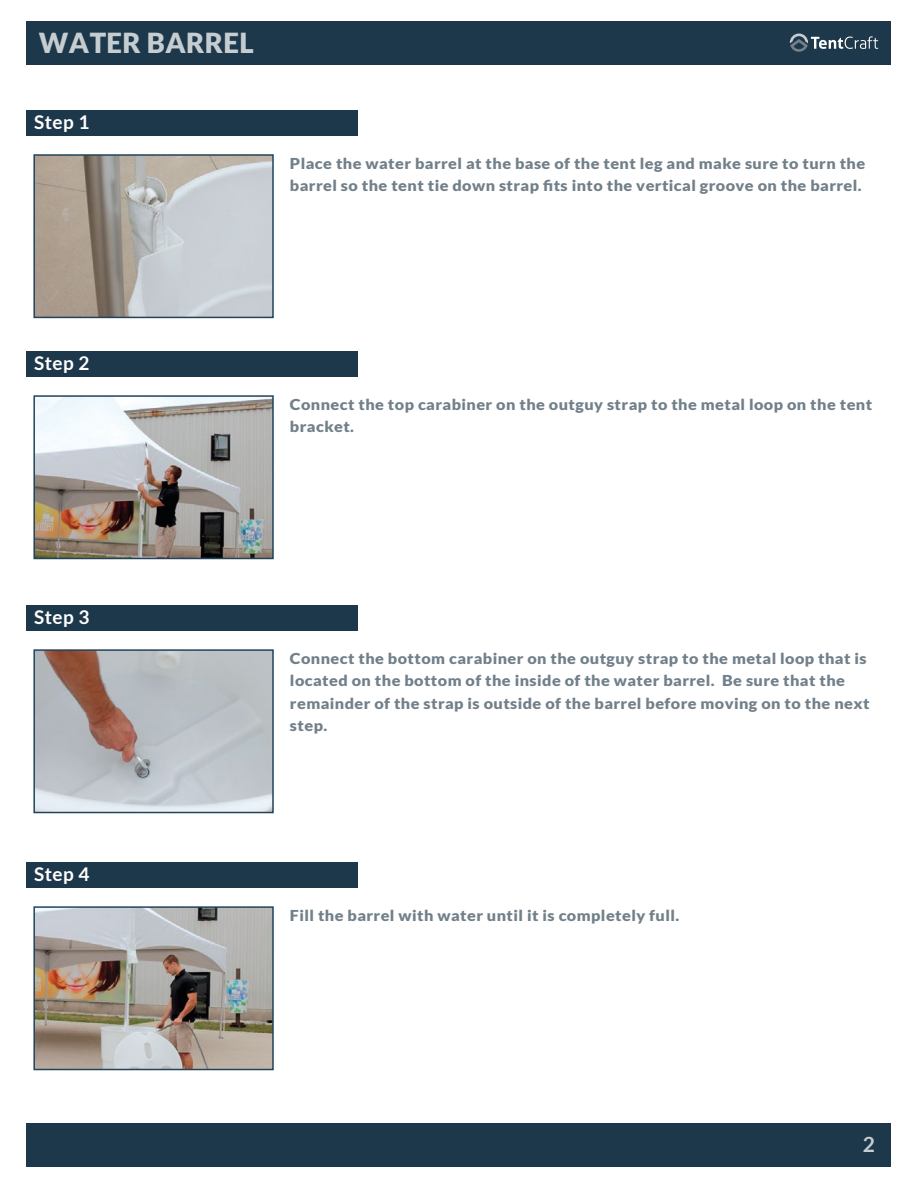
<style>
.page{position:relative;width:918px;height:1188px;background:#fff}
.page>*{position:absolute;margin:0;border:0;box-sizing:border-box;transform-origin:0 0}
.t1{font:900 27.6px "Lato";letter-spacing:.015em;color:#c6cdd1}
.t2{font:700 21px "Lato";color:#c6cdd1}
.t3{font:700 18.9px "Lato";letter-spacing:.025em;color:#fff}
.t4{font:900 15px/22.5px "Lato";letter-spacing:.025em;color:#72808a;scale:1.08 1}
</style>
<div class="page">
<div style="left:27px;top:110px;width:331px;height:26px;background:#1e384b"></div>
<div style="left:27px;top:1124px;width:864px;height:43px;background:#1e384b"></div>
<div style="left:27px;top:21px;width:864px;height:43px;background:#1e384b"></div>
<div style="left:27px;top:351px;width:331px;height:26px;background:#1e384b"></div>
<div style="left:27px;top:605px;width:331px;height:26px;background:#1e384b"></div>
<div style="left:27px;top:862px;width:331px;height:26px;background:#1e384b"></div>
<img style="left:36px;top:909px;width:235px;height:158px">
<img style="left:36px;top:652px;width:235px;height:158px">
<img style="left:36px;top:157px;width:235px;height:158px">
<img style="left:36px;top:398px;width:235px;height:158px">
<div style="left:33px;top:906px;width:241px;height:164px;border:2px solid #22435a"></div>
<div style="left:33px;top:649px;width:241px;height:164px;border:2px solid #22435a"></div>
<div style="left:33px;top:154px;width:241px;height:164px;border:2px solid #22435a"></div>
<div style="left:33px;top:395px;width:241px;height:164px;border:2px solid #22435a"></div>
<svg style="left:790px;top:34px;width:88px;height:18px"></svg>
<h1 class="t1" style="left:39px;top:27px;width:216px">WATER BARREL</h1>
<p class="t3" style="left:34px;top:111px;width:57px">Step 1</p>
<p class="t4" style="left:290px;top:152px;width:534px">Place the water barrel at the base of the tent leg and make sure to turn the barrel so the tent tie down strap fits into the vertical groove on the barrel.</p>
<p class="t3" style="left:34px;top:353px;width:57px">Step 2</p>
<p class="t4" style="left:290px;top:393px;width:541px">Connect the top carabiner on the outguy strap to the metal loop on the tent bracket.</p>
<p class="t3" style="left:34px;top:607px;width:57px">Step 3</p>
<p class="t3" style="left:34px;top:864px;width:57px">Step 4</p>
<p class="t4" style="left:290px;top:647px;width:538px">Connect the bottom carabiner on the outguy strap to the metal loop that is located on the bottom of the inside of the water barrel. Be sure that the remainder of the strap is outside of the barrel before moving on to the next step.</p>
<p class="t4" style="left:290px;top:904px;width:362px">Fill the barrel with water until it is completely full.</p>
<h2 class="t2" style="left:863px;top:1133px;width:14px">2</h2>
</div>
